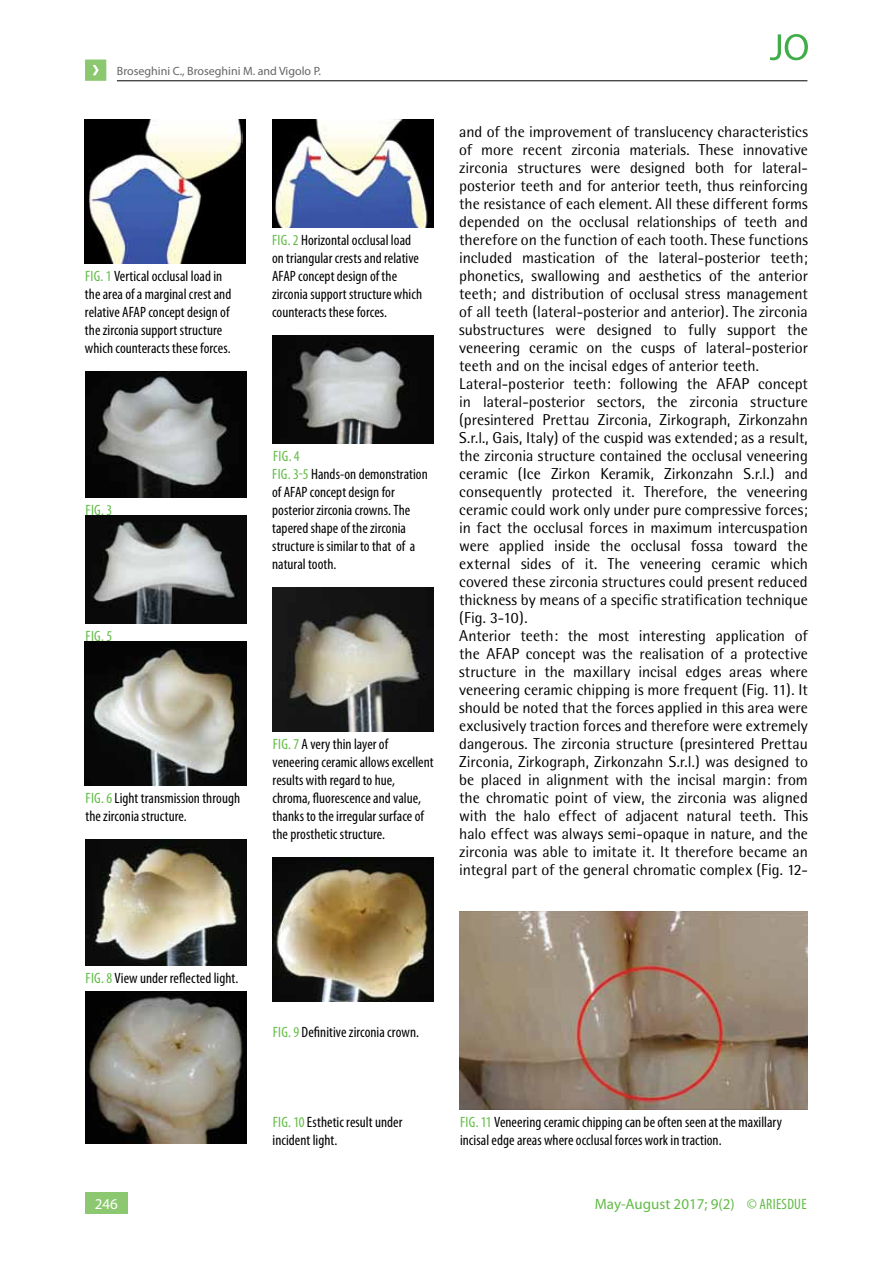
<style>
.page{position:relative;width:893px;height:1263px;background:#fff}
.page>*{position:absolute;margin:0;border:0;box-sizing:border-box;transform-origin:0 0}
.t1{font:15.75px/18px "Rotis Semi Sans";color:#000}
.t2{font:condensed 15px/18px "Myriad Pro";letter-spacing:.005em;color:#000}
.t3{font:15px "Myriad Pro";color:#62bb46}
.t4{font:condensed 15px "Myriad Pro";color:#62bb46}
.t5{font:15px "Myriad Pro";color:#fff}
.t6{font:12px "Myriad Pro";color:#636466}
.s1{color:#62bb46}
.s2{font-stretch:condensed}
</style>
<div class="page">
<div style="left:85px;top:1193px;width:43px;height:21px;background:#8bc86f"></div>
<svg style="left:85px;top:60px;width:21px;height:21px"></svg>
<hr style="left:117px;top:81px;width:690px;height:1px;background:#000">
<svg style="left:770px;top:34px;width:38px;height:26px"></svg>
<img style="left:85px;top:371px;width:162px;height:126px">
<img style="left:85px;top:515px;width:162px;height:108px">
<img style="left:272px;top:587px;width:162px;height:144px">
<img style="left:272px;top:857px;width:162px;height:144px">
<div style="left:272px;top:119px;width:162px;height:108px;background:#000"></div>
<img style="left:276px;top:119px;width:154px;height:108px">
<img style="left:272px;top:335px;width:162px;height:108px">
<img style="left:85px;top:641px;width:161px;height:144px">
<img style="left:85px;top:839px;width:162px;height:126px">
<img style="left:85px;top:992px;width:162px;height:152px">
<img style="left:459px;top:911px;width:349px;height:198px">
<div style="left:85px;top:119px;width:161px;height:144px;background:#000"></div>
<img style="left:88px;top:119px;width:154px;height:144px">
<p class="t6" style="left:117px;top:63px;width:205px">Broseghini C., Broseghini M. and Vigolo P.</p>
<p class="t2" style="left:85px;top:267px;width:148px"><span class="s1">Fig. 1</span> Vertical occlusal load in the area of a marginal crest and relative AFAP concept design of the zirconia support structure which counteracts these forces.</p>
<p class="t2" style="left:272px;top:231px;width:152px"><span class="s1">Fig. 2</span> Horizontal occlusal load on triangular crests and relative<br>AFAP concept design of the zirconia support structure which counteracts these forces.</p>
<p class="t4" style="left:86px;top:501px;width:28px">Fig. 3</p>
<p class="t4" style="left:86px;top:627px;width:28px">Fig. 5</p>
<p class="t4" style="left:273px;top:447px;width:28px">Fig. 4</p>
<p class="t2" style="left:272px;top:465px;width:157px"><span class="s1">Fig. 3-5</span> Hands-on demonstration of AFAP concept design for posterior zirconia crowns. The tapered shape of the zirconia structure is similar to that of a natural tooth.</p>
<p class="t2" style="left:85px;top:789px;width:156px"><span class="s1">Fig. 6</span> Light transmission through the zirconia structure.</p>
<p class="t2" style="left:273px;top:735px;width:163px"><span class="s1">Fig. 7</span> A very thin layer of veneering ceramic allows excellent results with regard to hue, chroma, fluorescence and value, thanks to the irregular surface of the prosthetic structure.</p>
<p class="t1" style="left:459px;top:123px;width:350px">and of the improvement of translucency characteristics of more recent zirconia materials. These innovative zirconia structures were designed both for lateral&shy;posterior teeth and for anterior teeth, thus reinforcing the resistance of each element. All these different forms depended on the occlusal relationships of teeth and therefore on the function of each tooth. These functions included mastication of the lateral-posterior teeth; phonetics, swallowing and aesthetics of the anterior teeth; and distribution of occlusal stress management of all teeth (lateral-posterior and anterior). The zirconia substructures were designed to fully support the veneering ceramic on the cusps of lateral-posterior teeth and on the incisal edges of anterior teeth.<br>Lateral-posterior teeth: following the AFAP concept in lateral-posterior sectors, the zirconia structure (presintered Prettau Zirconia, Zirkograph, Zirkonzahn S.r.l., Gais, Italy) of the cuspid was extended; as a result, the zirconia structure contained the occlusal veneering ceramic (Ice Zirkon Keramik, Zirkonzahn S.r.l.) and consequently protected it. Therefore, the veneering ceramic could work only under pure compressive forces; in fact the occlusal forces in maximum intercuspation were applied inside the occlusal fossa toward the external sides of it. The veneering ceramic which covered these zirconia structures could present reduced thickness by means of a specific stratification technique (Fig. 3-10).<br>Anterior teeth: the most interesting application of the AFAP concept was the realisation of a protective structure in the maxillary incisal edges areas where veneering ceramic chipping is more frequent (Fig. 11). It should be noted that the forces applied in this area were exclusively traction forces and therefore were extremely dangerous. The zirconia structure (presintered Prettau Zirconia, Zirkograph, Zirkonzahn S.r.l.) was designed to be placed in alignment with the incisal margin: from the chromatic point of view, the zirconia was aligned with the halo effect of adjacent natural teeth. This halo effect was always semi-opaque in nature, and the zirconia was able to imitate it. It therefore became an integral part of the general chromatic complex (Fig. 12-</p>
<p class="t2" style="left:86px;top:969px;width:154px"><span class="s1">Fig. 8</span> View under reflected light.</p>
<p class="t2" style="left:273px;top:1023px;width:148px"><span class="s1">Fig. 9</span> Definitive zirconia crown.</p>
<p class="t5" style="left:95px;top:1195px;width:25px">246</p>
<p class="t2" style="left:273px;top:1113px;width:131px"><span class="s1">Fig. 10</span> Esthetic result under incident light.</p>
<p class="t2" style="left:460px;top:1113px;width:323px"><span class="s1">Fig. 11</span> Veneering ceramic chipping can be often seen at the maxillary incisal edge areas where occlusal forces work in traction.</p>
<p class="t3" style="left:595px;top:1195px;width:213px">May-August 2017; 9(2) <span class="s2">© ariesdue</span></p>
</div>
